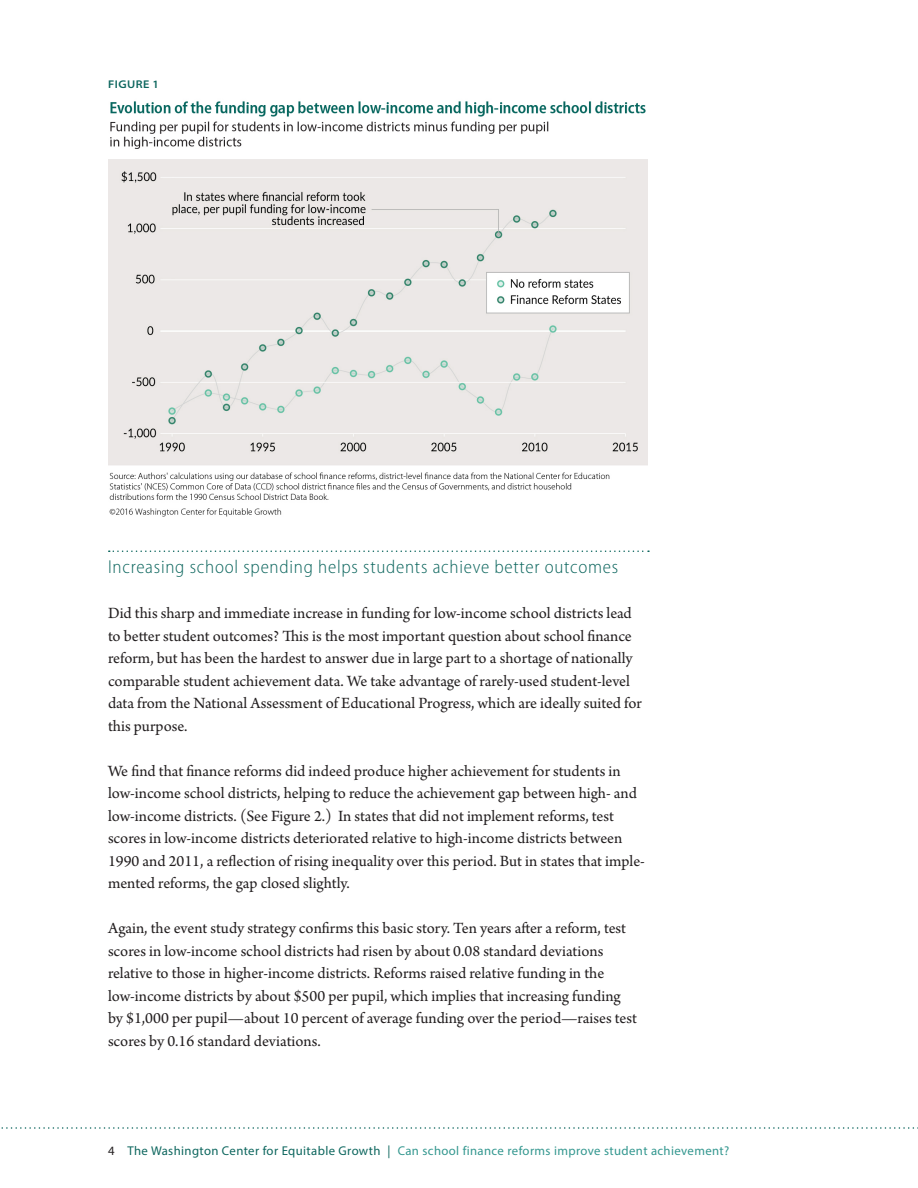
<style>
.page{position:relative;width:918px;height:1188px;background:#fff}
.page>*{position:absolute;margin:0;border:0;box-sizing:border-box;transform-origin:0 0}
.Header1{font:300 semi-condensed 18.75px "Myriad Pro";letter-spacing:.04em;color:#0d665e}
.Body{font:16.5px/22.5px "Arno Pro";color:#231f20}
.t1{font:12.75px "Myriad Pro";letter-spacing:.03em;color:#33978f}
.Figure_Kicker{font:600 semi-expanded 11.25px "Myriad Pro";letter-spacing:.04em;color:#0d665e}
.s1{color:#231f20}
.s2{color:#0d665e}
</style>
<div class="page">
<svg style="left:1px;top:1127px;width:917px;height:2px"></svg>
<svg style="left:109px;top:550px;width:540px;height:2px"></svg>
<img style="left:108px;top:101px;width:540px;height:416px">
<p class="Figure_Kicker" style="left:108px;top:77px;width:52px">FIGURE 1</p>
<p class="Header1" style="left:108px;top:556px;width:512px">Increasing school spending helps students achieve better outcomes</p>
<p class="Body" style="left:108px;top:603px;width:535px">Did this sharp and immediate increase in funding for low-income school districts lead to better student outcomes? This is the most important question about school finance reform, but has been the hardest to answer due in large part to a shortage of nationally comparable student achievement data. We take advantage of rarely-used student-level data from the National Assessment of Educational Progress, which are ideally suited for this purpose.</p>
<p class="Body" style="left:108px;top:760px;width:539px">We find that finance reforms did indeed produce higher achievement for students in low-income school districts, helping to reduce the achievement gap between high- and low-income districts. (See Figure 2.) In states that did not implement reforms, test scores in low-income districts deteriorated relative to high-income districts between 1990 and 2011, a reflection of rising inequality over this period. But in states that imple&shy;mented reforms, the gap closed slightly.</p>
<p class="Body" style="left:108px;top:918px;width:530px">Again, the event study strategy confirms this basic story. Ten years after a reform, test scores in low-income school districts had risen by about 0.08 standard deviations relative to those in higher-income districts. Reforms raised relative funding in the low-income districts by about $500 per pupil, which implies that increasing funding by $1,000 per pupil—about 10 percent of average funding over the period—raises test scores by 0.16 standard deviations.</p>
<p class="t1" style="left:108px;top:1143px;width:623px"><span class="s1">4</span> <span class="s2">The Washington Center for Equitable Growth |</span> Can school finance reforms improve student achievement?</p>
</div>
